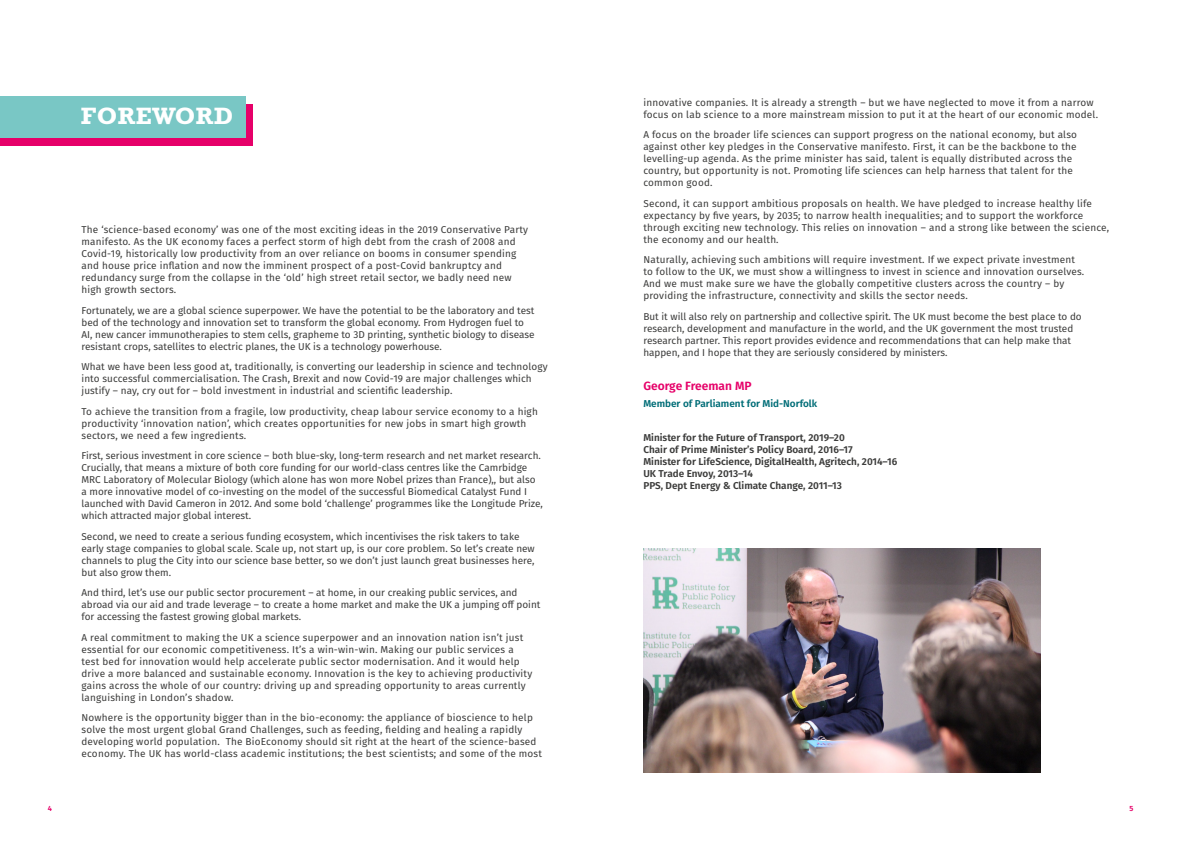
<style>
.page{position:relative;width:1191px;height:842px;background:#fff}
.page>*{position:absolute;margin:0;border:0;box-sizing:border-box;transform-origin:0 0}
.t1{font:700 24px "Rockwell Std";letter-spacing:.02em;color:#fff}
.t2{font:600 12px "Fira Sans";color:#e60069}
.t3{font:10px/12px "Fira Sans";letter-spacing:.015em;color:#3c3c3b}
.t4{font:600 10px/12px "Fira Sans";color:#3c3c3b}
.t5{font:600 10px "Fira Sans";color:#006d77}
.t6{font:600 7.5px "Fira Sans";color:#e60069}
</style>
<div class="page">
<div style="left:0;top:105px;width:252px;height:41px;background:#e60069"></div>
<div style="left:0;top:96px;width:245px;height:41px;background:#79c7c5"></div>
<img style="left:643px;top:549px;width:397px;height:223px">
<h1 class="t1" style="left:81px;top:102px;width:154px">FOREWORD</h1>
<p class="t3" style="left:81px;top:224px;width:448px">The ‘science-based economy’ was one of the most exciting ideas in the 2019 Conservative Party manifesto. As the UK economy faces a perfect storm of high debt from the crash of 2008 and Covid-19, historically low productivity from an over reliance on booms in consumer spending and house price inflation and now the imminent prospect of a post-Covid bankruptcy and redundancy surge from the collapse in the ‘old’ high street retail sector, we badly need new high growth sectors.</p>
<p class="t3" style="left:81px;top:304px;width:454px">Fortunately, we are a global science superpower. We have the potential to be the laboratory and test bed of the technology and innovation set to transform the global economy. From Hydrogen fuel to AI, new cancer immunotherapies to stem cells, grapheme to 3D printing, synthetic biology to disease resistant crops, satellites to electric planes, the UK is a technology powerhouse.</p>
<p class="t3" style="left:81px;top:361px;width:467px">What we have been less good at, traditionally, is converting our leadership in science and technology into successful commercialisation. The Crash, Brexit and now Covid-19 are major challenges which justify – nay, cry out for – bold investment in industrial and scientific leadership.</p>
<p class="t3" style="left:81px;top:405px;width:458px">To achieve the transition from a fragile, low productivity, cheap labour service economy to a high productivity ‘innovation nation’, which creates opportunities for new jobs in smart high growth sectors, we need a few ingredients.</p>
<p class="t3" style="left:81px;top:450px;width:463px">First, serious investment in core science – both blue-sky, long-term research and net market research.<br>Crucially, that means a mixture of both core funding for our world-class centres like the Camrbidge MRC Laboratory of Molecular Biology (which alone has won more Nobel prizes than France),, but also a more innovative model of co-investing on the model of the successful Biomedical Catalyst Fund I launched with David Cameron in 2012. And some bold ‘challenge’ programmes like the Longitude Prize, which attracted major global interest.</p>
<p class="t3" style="left:81px;top:530px;width:455px">Second, we need to create a serious funding ecosystem, which incentivises the risk takers to take early stage companies to global scale. Scale up, not start up, is our core problem. So let’s create new channels to plug the City into our science base better, so we don’t just launch great businesses here, but also grow them.</p>
<p class="t3" style="left:81px;top:587px;width:460px">And third, let’s use our public sector procurement – at home, in our creaking public services, and abroad via our aid and trade leverage – to create a home market and make the UK a jumping off point for accessing the fastest growing global markets.</p>
<p class="t3" style="left:81px;top:631px;width:452px">A real commitment to making the UK a science superpower and an innovation nation isn’t just essential for our economic competitiveness. It’s a win-win-win. Making our public services a test bed for innovation would help accelerate public sector modernisation. And it would help drive a more balanced and sustainable economy. Innovation is the key to achieving productivity gains across the whole of our country: driving up and spreading opportunity to areas currently languishing in London’s shadow.</p>
<p class="t3" style="left:81px;top:712px;width:462px">Nowhere is the opportunity bigger than in the bio-economy: the appliance of bioscience to help solve the most urgent global Grand Challenges, such as feeding, fielding and healing a rapidly developing world population. The BioEconomy should sit right at the heart of the science-based economy. The UK has world-class academic institutions; the best scientists; and some of the most</p>
<p class="t3" style="left:643px;top:96px;width:456px">innovative companies. It is already a strength – but we have neglected to move it from a narrow focus on lab science to a more mainstream mission to put it at the heart of our economic model.</p>
<p class="t3" style="left:643px;top:128px;width:435px">A focus on the broader life sciences can support progress on the national economy, but also against other key pledges in the Conservative manifesto. First, it can be the backbone to the levelling-up agenda. As the prime minister has said, talent is equally distributed across the country, but opportunity is not. Promoting life sciences can help harness that talent for the common good.</p>
<p class="t3" style="left:643px;top:197px;width:467px">Second, it can support ambitious proposals on health. We have pledged to increase healthy life expectancy by five years, by 2035; to narrow health inequalities; and to support the workforce through exciting new technology. This relies on innovation – and a strong like between the science, the economy and our health.</p>
<p class="t3" style="left:643px;top:253px;width:442px">Naturally, achieving such ambitions will require investment. If we expect private investment to follow to the UK, we must show a willingness to invest in science and innovation ourselves.<br>And we must make sure we have the globally competitive clusters across the country – by providing the infrastructure, connectivity and skills the sector needs.</p>
<p class="t3" style="left:643px;top:310px;width:440px">But it will also rely on partnership and collective spirit. The UK must become the best place to do research, development and manufacture in the world, and the UK government the most trusted research partner. This report provides evidence and recommendations that can help make that happen, and I hope that they are seriously considered by ministers.</p>
<p class="t2" style="left:643px;top:376px;width:110px">George Freeman MP</p>
<p class="t5" style="left:643px;top:395px;width:175px">Member of Parliament for Mid-Norfolk</p>
<p class="t4" style="left:643px;top:431px;width:255px">Minister for the Future of Transport, 2019–20<br>Chair of Prime Minister’s Policy Board, 2016–17<br>Minister for LifeScience, DigitalHealth, Agritech, 2014–16<br>UK Trade Envoy, 2013–14<br>PPS, Dept Energy &amp; Climate Change, 2011–13</p>
<p class="t6" style="left:48px;top:802px;width:6px">4</p>
<p class="t6" style="left:1129px;top:802px;width:5px">5</p>
</div>
